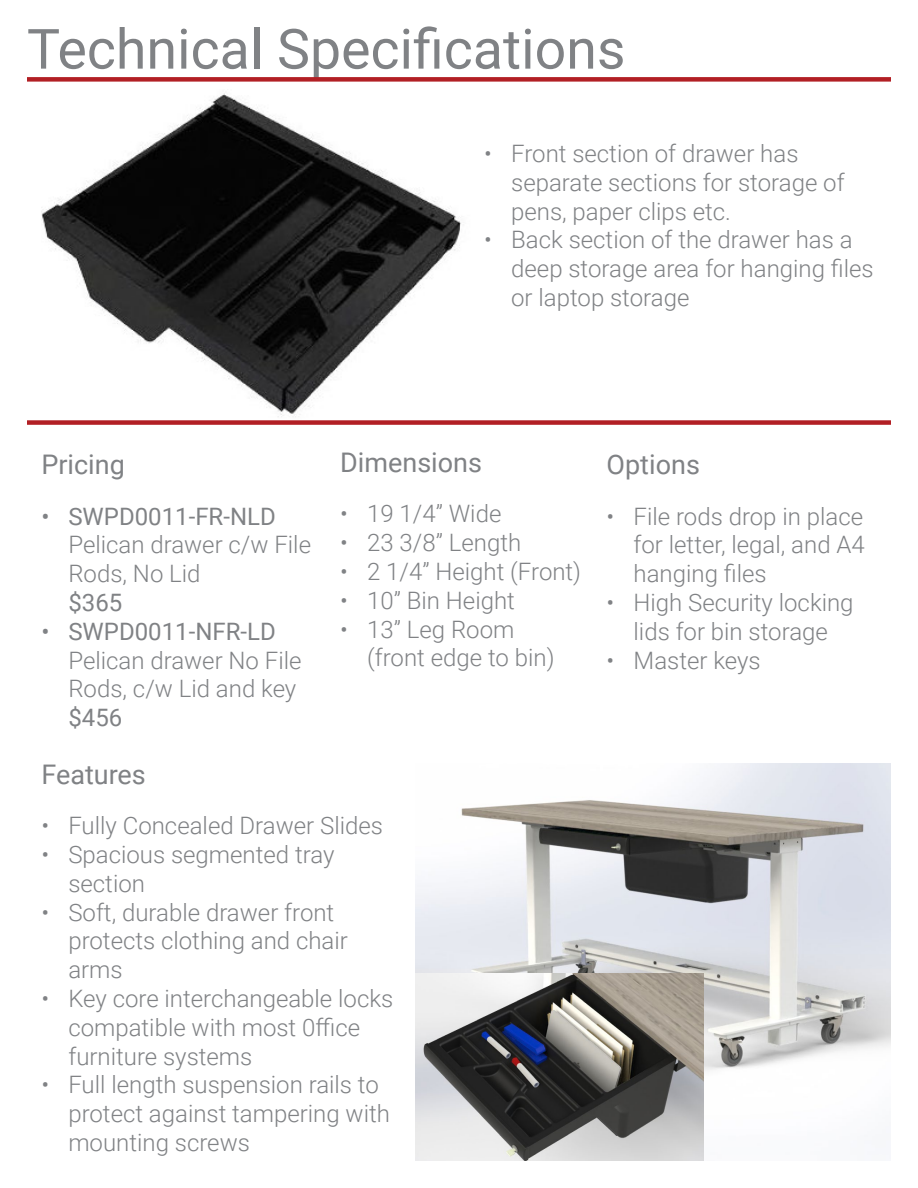
<style>
.page{position:relative;width:918px;height:1188px;background:#fff}
.page>*{position:absolute;margin:0;border:0;box-sizing:border-box;transform-origin:0 0}
.t1{font:55.5px "Roboto";color:#808285}
.t2{font:27px "Roboto";color:#808285}
.t3{font:300 24px/28.8px "Roboto";color:#808285}
.t4{font:24px "Roboto";color:#808285}
</style>
<div class="page">
<div style="left:27px;top:77px;width:864px;height:5px;background:#b21f24"></div>
<img style="left:41px;top:93px;width:420px;height:324px">
<div style="left:27px;top:420px;width:864px;height:5px;background:#b21f24"></div>
<img style="left:416px;top:764px;width:475px;height:307px">
<img style="left:416px;top:974px;width:288px;height:187px">
<h1 class="t1" style="left:27px;top:10px;width:600px">Technical Specifications</h1>
<p class="t3" style="left:511px;top:138px;width:335px;text-indent:-27px">• Front section of drawer has separate sections for storage of pens, paper clips etc.</p>
<p class="t3" style="left:511px;top:225px;width:364px;text-indent:-27px">• Back section of the drawer has a deep storage area for hanging files or laptop storage</p>
<p class="t2" style="left:41px;top:446px;width:85px">Pricing</p>
<p class="t4" style="left:41px;top:499px;width:236px">• SWPD0011-FR-NLD</p>
<p class="t3" style="left:68px;top:530px;width:244px">Pelican drawer c/w File<br>Rods, No Lid</p>
<p class="t4" style="left:68px;top:586px;width:55px">$365</p>
<p class="t4" style="left:41px;top:614px;width:236px">• SWPD0011-NFR-LD</p>
<p class="t3" style="left:68px;top:645px;width:235px">Pelican drawer No File<br>Rods, c/w Lid and key</p>
<p class="t4" style="left:68px;top:701px;width:55px">$456</p>
<p class="t2" style="left:340px;top:443px;width:143px">Dimensions</p>
<p class="t3" style="left:340px;top:498px;width:163px">• 19 1/4” Wide</p>
<p class="t3" style="left:340px;top:527px;width:183px">• 23 3/8” Length</p>
<p class="t3" style="left:340px;top:556px;width:242px">• 2 1/4” Height (Front)</p>
<p class="t3" style="left:340px;top:585px;width:176px">• 10” Bin Height</p>
<p class="t3" style="left:367px;top:614px;width:189px;text-indent:-27px">• 13” Leg Room (front edge to bin)</p>
<p class="t2" style="left:607px;top:446px;width:95px">Options</p>
<p class="t3" style="left:634px;top:501px;width:233px;text-align:justify;text-indent:-27px">• File rods drop in place for letter, legal, and A4 hanging files</p>
<p class="t3" style="left:607px;top:587px;width:249px;text-align:center">• High Security locking lids for bin storage</p>
<p class="t3" style="left:607px;top:645px;width:156px">• Master keys</p>
<p class="t2" style="left:41px;top:755px;width:106px">Features</p>
<p class="t3" style="left:41px;top:810px;width:343px">• Fully Concealed Drawer Slides</p>
<p class="t3" style="left:68px;top:839px;width:268px;text-indent:-27px">• Spacious segmented tray section</p>
<p class="t3" style="left:68px;top:897px;width:281px;text-indent:-27px">• Soft, durable drawer front protects clothing and chair arms</p>
<p class="t3" style="left:68px;top:983px;width:326px;text-indent:-27px">• Key core interchangeable locks compatible with most 0ffice furniture systems</p>
<p class="t3" style="left:68px;top:1070px;width:323px;text-indent:-27px">• Full length suspension rails to protect against tampering with mounting screws</p>
</div>
